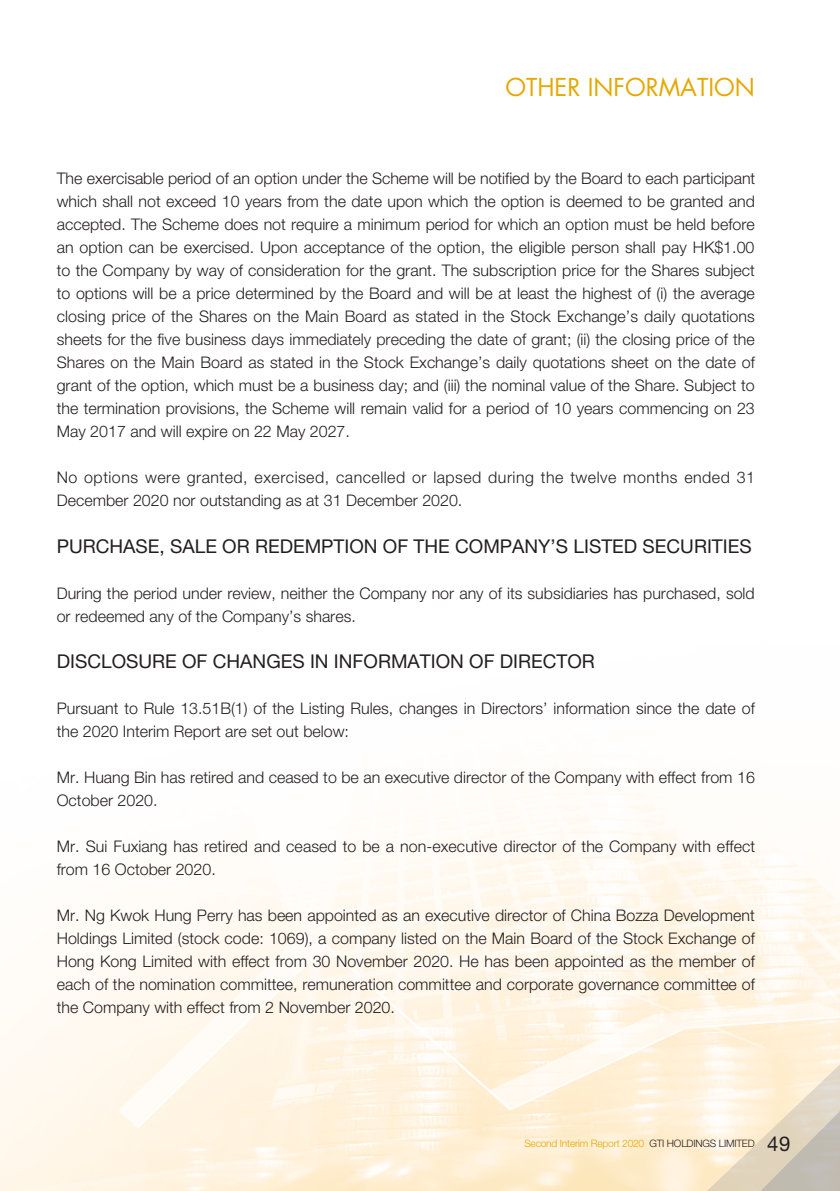
<style>
.page{position:relative;width:840px;height:1191px;background:#fff}
.page>*{position:absolute;margin:0;border:0;box-sizing:border-box;transform-origin:0 0}
.t1{font:24px "Futura Std";color:#e5a800}
.t2{font:19px "Helvetica Neue LT Std";color:#231f20}
.t3{font:300 16px/23px "Helvetica Neue LT Std";color:#231f20}
.t4{font:300 16px/23px "Helvetica Neue LT Std";letter-spacing:.03em;color:#231f20}
.t5{font:300 10.2px "Helvetica Neue LT Std";letter-spacing:-.02em;color:#e5a800}
.s1{color:#231f20}
.s2{font-weight:400;font-size:20.4px;color:#231f20}
</style>
<div class="page">
<img style="left:1px;top:781px;width:838px;height:410px">
<svg style="left:655px;top:1003px;width:184px;height:188px"></svg>
<h1 class="t1" style="left:505px;top:72px;width:251px">OTHER INFORMATION</h1>
<p class="t3" style="left:57px;top:167px;width:699px;text-align:justify">The exercisable period of an option under the Scheme will be notified by the Board to each participant which shall not exceed 10 years from the date upon which the option is deemed to be granted and accepted. The Scheme does not require a minimum period for which an option must be held before an option can be exercised. Upon acceptance of the option, the eligible person shall pay HK$1.00 to the Company by way of consideration for the grant. The subscription price for the Shares subject to options will be a price determined by the Board and will be at least the highest of (i) the average closing price of the Shares on the Main Board as stated in the Stock Exchange’s daily quotations sheets for the five business days immediately preceding the date of grant; (ii) the closing price of the Shares on the Main Board as stated in the Stock Exchange’s daily quotations sheet on the date of grant of the option, which must be a business day; and (iii) the nominal value of the Share. Subject to the termination provisions, the Scheme will remain valid for a period of 10 years commencing on 23<br>May 2017 and will expire on 22 May 2027.</p>
<p class="t4" style="left:57px;top:466px;width:699px">No options were granted, exercised, cancelled or lapsed during the twelve months ended 31<br>December 2020 nor outstanding as at 31 December 2020.</p>
<p class="t2" style="left:57px;top:534px;width:696px">PURCHASE, SALE OR REDEMPTION OF THE COMPANY’S LISTED SECURITIES</p>
<p class="t3" style="left:57px;top:581px;width:699px">During the period under review, neither the Company nor any of its subsidiaries has purchased, sold or redeemed any of the Company’s shares.</p>
<p class="t2" style="left:57px;top:649px;width:539px">DISCLOSURE OF CHANGES IN INFORMATION OF DIRECTOR</p>
<p class="t3" style="left:57px;top:696px;width:699px">Pursuant to Rule 13.51B(1) of the Listing Rules, changes in Directors’ information since the date of the 2020 Interim Report are set out below:</p>
<p class="t3" style="left:57px;top:765px;width:699px">Mr. Huang Bin has retired and ceased to be an executive director of the Company with effect from 16<br>October 2020.</p>
<p class="t3" style="left:57px;top:834px;width:699px">Mr. Sui Fuxiang has retired and ceased to be a non-executive director of the Company with effect from 16 October 2020.</p>
<p class="t3" style="left:57px;top:903px;width:699px;text-align:justify">Mr. Ng Kwok Hung Perry has been appointed as an executive director of China Bozza Development Holdings Limited (stock code: 1069), a company listed on the Main Board of the Stock Exchange of Hong Kong Limited with effect from 30 November 2020. He has been appointed as the member of each of the nomination committee, remuneration committee and corporate governance committee of the Company with effect from 2 November 2020.</p>
<p class="t5" style="left:524px;top:1137px;width:267px">Second Interim Report 2020 <span class="s1">GTI HOLDINGS LIMITED</span> <span class="s2">49</span></p>
</div>
